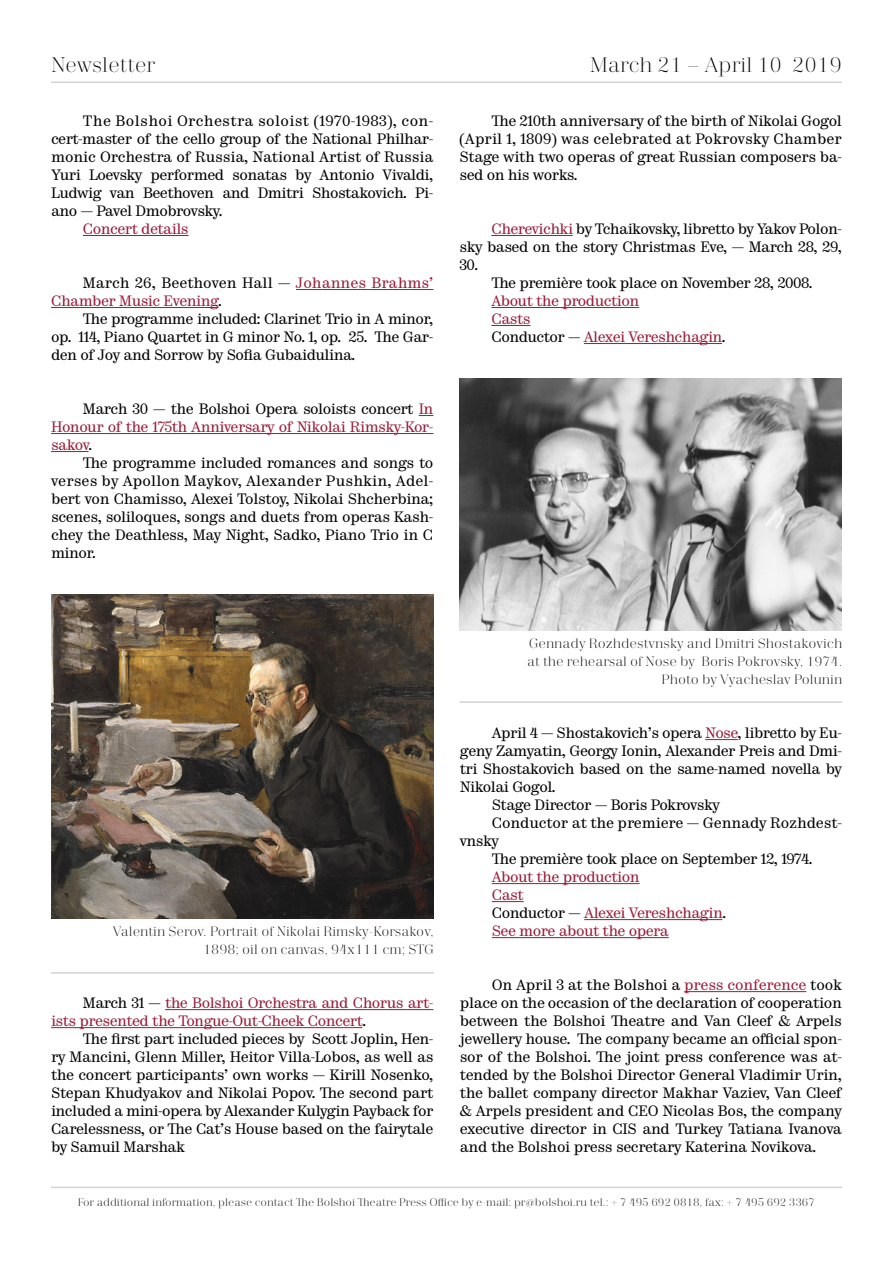
<style>
.page{position:relative;width:893px;height:1263px;background:#fff}
.page>*{position:absolute;margin:0;border:0;box-sizing:border-box;transform-origin:0 0}
.t1{font:300 21px "Trivia Serif";color:#000}
.t2{font:15px/18px "Trivia Serif 10 Demo";letter-spacing:-.035em;color:#000;text-align:justify}
.t3{font:15px/18px "Trivia Serif 10 Demo";letter-spacing:-.035em;color:#981d39}
.t4{font:15px/18px "Trivia Serif 10 Demo";color:#981d39}
.t5{font:15px "Trivia Serif 10 Demo";letter-spacing:-.01em;color:#000}
.t6{font:300 13.5px/18px "Trivia Serif";color:#000;text-align:right}
.t7{font:300 10.95px "Trivia Serif";color:#000}
.s1{color:#000}
.s2{color:#981d39}
</style>
<div class="page">
<hr style="left:51px;top:81px;width:791px;height:2px;background:#d1d3d4">
<hr style="left:51px;top:1187px;width:791px;height:1px;background:#d1d3d4">
<hr style="left:83px;top:235px;width:106px;height:1px;background:#981d39">
<hr style="left:296px;top:289px;width:137px;height:1px;background:#981d39">
<hr style="left:51px;top:307px;width:167px;height:1px;background:#981d39">
<svg style="left:419px;top:415px;width:14px;height:1px"></svg>
<hr style="left:51px;top:433px;width:382px;height:1px;background:#981d39">
<hr style="left:51px;top:451px;width:38px;height:1px;background:#981d39">
<hr style="left:491px;top:235px;width:82px;height:1px;background:#981d39">
<hr style="left:491px;top:307px;width:148px;height:1px;background:#981d39">
<hr style="left:491px;top:325px;width:39px;height:1px;background:#981d39">
<hr style="left:584px;top:343px;width:138px;height:1px;background:#981d39">
<img style="left:51px;top:594px;width:382px;height:324px">
<hr style="left:51px;top:972px;width:383px;height:2px;background:#d1d3d4">
<hr style="left:459px;top:701px;width:383px;height:2px;background:#d1d3d4">
<hr style="left:165px;top:1009px;width:268px;height:1px;background:#981d39">
<hr style="left:51px;top:1027px;width:311px;height:1px;background:#981d39">
<img style="left:459px;top:378px;width:383px;height:252px">
<hr style="left:705px;top:739px;width:33px;height:1px;background:#981d39">
<hr style="left:492px;top:883px;width:148px;height:1px;background:#981d39">
<hr style="left:492px;top:901px;width:32px;height:1px;background:#981d39">
<hr style="left:584px;top:919px;width:138px;height:1px;background:#981d39">
<hr style="left:492px;top:937px;width:177px;height:1px;background:#981d39">
<hr style="left:684px;top:991px;width:122px;height:1px;background:#981d39">
<h1 class="t1" style="left:51px;top:54px;width:106px">Newsletter</h1>
<h1 class="t1" style="left:590px;top:54px;width:254px">March 21 – April 10 2019</h1>
<p class="t2" style="left:51px;top:113px;width:384px;text-indent:32px">The Bolshoi Orchestra soloist (1970-1983), con&shy;cert-master of the cello group of the National Philhar&shy;monic Orchestra of Russia, National Artist of Russia Yuri Loevsky performed sonatas by Antonio Vivaldi, Ludwig van Beethoven and Dmitri Shostakovich. Pi&shy;ano — Pavel Dmobrovsky.</p>
<p class="t3" style="left:83px;top:221px;width:107px">Concert details</p>
<p class="t4" style="left:51px;top:275px;width:384px;text-indent:32px"><span class="s1">March 26, Beethoven Hall —</span> Johannes Brahms’<br>Chamber Music Evening<span class="s1">.</span></p>
<p class="t2" style="left:51px;top:311px;width:384px;text-indent:32px">The programme included: Clarinet Trio in A minor, op. 114, Piano Quartet in G minor No. 1, op. 25. The Gar&shy;den of Joy and Sorrow by Sofia Gubaidulina.</p>
<p class="t3" style="left:51px;top:401px;width:384px;text-align:justify;text-indent:32px"><span class="s1">March 30 — the Bolshoi Opera soloists concert</span> In Honour of the 175th Anniversary of Nikolai Rimsky-Kor&shy;sakov<span class="s1">.</span></p>
<p class="t2" style="left:51px;top:455px;width:384px;text-indent:32px">The programme included romances and songs to verses by Apollon Maykov, Alexander Pushkin, Adel&shy;bert von Chamisso, Alexei Tolstoy, Nikolai Shcherbina; scenes, soliloques, songs and duets from operas Kash&shy;chey the Deathless, May Night, Sadko, Piano Trio in C minor.</p>
<p class="t2" style="left:459px;top:113px;width:384px;text-indent:32px">The 210th anniversary of the birth of Nikolai Gogol (April 1, 1809) was celebrated at Pokrovsky Chamber Stage with two operas of great Russian composers ba&shy;sed on his works.</p>
<p class="t2" style="left:491px;top:221px;width:352px"><span class="s2">Cherevichki</span> by Tchaikovsky, libretto by Yakov Polon-</p>
<p class="t2" style="left:459px;top:239px;width:384px">sky based on the story Christmas Eve, — March 28, 29,</p>
<p class="t2" style="left:459px;top:257px;width:20px">30.</p>
<p class="t2" style="left:491px;top:275px;width:323px">The première took place on November 28, 2008.</p>
<p class="t3" style="left:491px;top:293px;width:236px">About the production<br>Casts<br><span class="s1">Conductor —</span> Alexei Vereshchagin<span class="s1">.</span></p>
<p class="t6" style="left:113px;top:923px;width:322px">Valentin Serov. Portrait of Nikolai Rimsky-Korsakov,<br>1898; oil on canvas, 94x111 cm; STG</p>
<p class="t3" style="left:51px;top:995px;width:384px;text-indent:32px"><span class="s1">March 31 —</span> the Bolshoi Orchestra and Chorus art&shy;ists presented the Tongue-Out-Cheek Concert<span class="s1">.</span></p>
<p class="t2" style="left:51px;top:1031px;width:384px;text-indent:32px">The first part included pieces by Scott Joplin, Hen&shy;ry Mancini, Glenn Miller, Heitor Villa-Lobos, as well as the concert participants’ own works — Kirill Nosenko, Stepan Khudyakov and Nikolai Popov. The second part included a mini-opera by Alexander Kulygin Payback for Carelessness, or The Cat’s House based on the fairytale by Samuil Marshak</p>
<p class="t6" style="left:527px;top:635px;width:316px">Gennady Rozhdestvnsky and Dmitri Shostakovich at the rehearsal of Nose by Boris Pokrovsky, 1974.<br>Photo by Vyacheslav Polunin</p>
<p class="t2" style="left:492px;top:725px;width:352px">April 4 — Shostakovich’s opera <span class="s2">Nose</span>, libretto by Eu-</p>
<p class="t2" style="left:460px;top:743px;width:384px">geny Zamyatin, Georgy Ionin, Alexander Preis and Dmi-</p>
<p class="t2" style="left:460px;top:761px;width:384px">tri Shostakovich based on the same-named novella by</p>
<p class="t2" style="left:460px;top:779px;width:97px">Nikolai Gogol.</p>
<p class="t2" style="left:492px;top:797px;width:230px">Stage Director — Boris Pokrovsky</p>
<p class="t5" style="left:492px;top:814px;width:352px">Conductor at the premiere — Gennady Rozhdest-</p>
<p class="t2" style="left:460px;top:833px;width:40px">vnsky</p>
<p class="t2" style="left:492px;top:851px;width:322px">The première took place on September 12, 1974.</p>
<p class="t3" style="left:492px;top:869px;width:236px">About the production<br>Cast<br><span class="s1">Conductor —</span> Alexei Vereshchagin<span class="s1">.<br></span>See more about the opera</p>
<p class="t2" style="left:460px;top:977px;width:384px;text-indent:32px">On April 3 at the Bolshoi a <span class="s2">press conference</span> took place on the occasion of the declaration of cooperation between the Bolshoi Theatre and Van Cleef &amp; Arpels jewellery house. The company became an official spon&shy;sor of the Bolshoi. The joint press conference was at&shy;tended by the Bolshoi Director General Vladimir Urin, the ballet company director Makhar Vaziev, Van Cleef &amp; Arpels president and CEO Nicolas Bos, the company executive director in CIS and Turkey Tatiana Ivanova and the Bolshoi press secretary Katerina Novikova.</p>
<p class="t7" style="left:78px;top:1196px;width:739px">For additional information, please contact The Bolshoi Theatre Press Office by e-mail: pr@bolshoi.ru tel.: + 7 495 692 0818, fax: + 7 495 692 3367</p>
</div>
